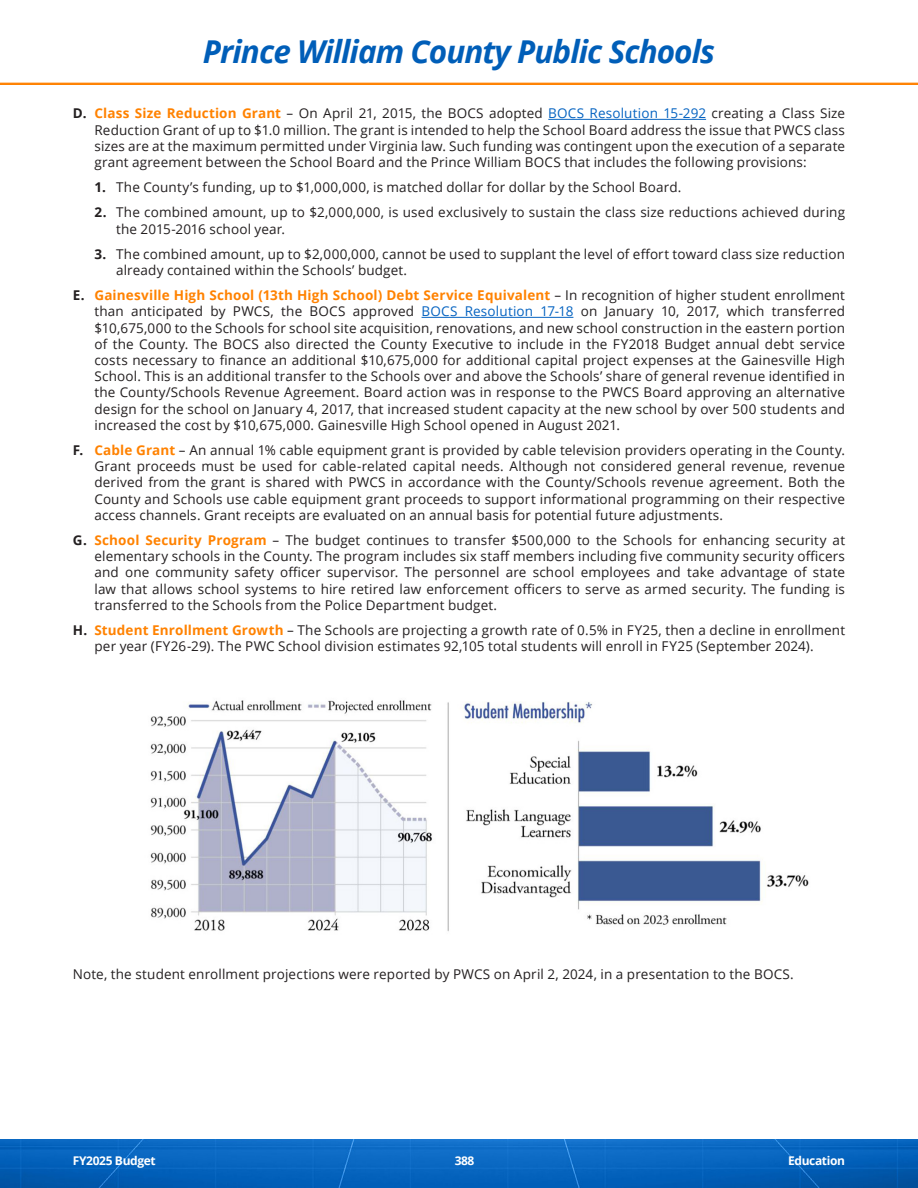
<style>
.page{position:relative;width:918px;height:1188px;background:#fff}
.page>*{position:absolute;margin:0;border:0;box-sizing:border-box;transform-origin:0 0}
.t1{font:italic 700 31.5px "Open Sans";letter-spacing:-.03em;color:#005eb8}
.Body{font:13.5px/16.2px "Open Sans";letter-spacing:.01em;color:#231f20;text-align:justify}
.t2{font:700 12px "Open Sans";letter-spacing:-.03em;color:#fff}
.s1{font-weight:700}
.s2{font-weight:700;color:#ff8200}
.s3{color:#0563c1}
</style>
<div class="page">
<img style="left:0;top:82px;width:918px;height:3px">
<img style="left:0;top:1139px;width:918px;height:49px">
<hr style="left:548px;top:119px;width:158px;height:1px;background:#0563c1">
<hr style="left:422px;top:317px;width:151px;height:1px;background:#0563c1">
<img style="left:150px;top:700px;width:659px;height:232px">
<p class="t1" style="left:203px;top:29px;width:514px">Prince William County Public Schools</p>
<p class="Body" style="left:94px;top:105px;width:752px;text-indent:-22px"><span class="s1">D.</span> <span class="s2">Class Size Reduction Grant</span> – On April 21, 2015, the BOCS adopted <span class="s3">BOCS Resolution 15-292</span> creating a Class Size Reduction Grant of up to $1.0 million. The grant is intended to help the School Board address the issue that PWCS class sizes are at the maximum permitted under Virginia law. Such funding was contingent upon the execution of a separate grant agreement between the School Board and the Prince William BOCS that includes the following provisions:</p>
<p class="Body" style="left:94px;top:179px;width:588px"><span class="s1">1.</span> The County’s funding, up to $1,000,000, is matched dollar for dollar by the School Board.</p>
<p class="Body" style="left:116px;top:204px;width:731px;text-indent:-22px"><span class="s1">2.</span> The combined amount, up to $2,000,000, is used exclusively to sustain the class size reductions achieved during the 2015-2016 school year.</p>
<p class="Body" style="left:116px;top:245px;width:731px;text-indent:-22px"><span class="s1">3.</span> The combined amount, up to $2,000,000, cannot be used to supplant the level of effort toward class size reduction already contained within the Schools’ budget.</p>
<p class="Body" style="left:94px;top:287px;width:752px;text-indent:-22px"><span class="s1">E.</span> <span class="s2">Gainesville High School (13th High School) Debt Service Equivalent</span> – In recognition of higher student enrollment than anticipated by PWCS, the BOCS approved <span class="s3">BOCS Resolution 17-18</span> on January 10, 2017, which transferred $10,675,000 to the Schools for school site acquisition, renovations, and new school construction in the eastern portion of the County. The BOCS also directed the County Executive to include in the FY2018 Budget annual debt service costs necessary to finance an additional $10,675,000 for additional capital project expenses at the Gainesville High School. This is an additional transfer to the Schools over and above the Schools’ share of general revenue identified in the County/Schools Revenue Agreement. Board action was in response to the PWCS Board approving an alternative design for the school on January 4, 2017, that increased student capacity at the new school by over 500 students and increased the cost by $10,675,000. Gainesville High School opened in August 2021.</p>
<p class="Body" style="left:94px;top:442px;width:752px;text-indent:-22px"><span class="s1">F.</span> <span class="s2">Cable Grant</span> – An annual 1% cable equipment grant is provided by cable television providers operating in the County.<br>Grant proceeds must be used for cable-related capital needs. Although not considered general revenue, revenue derived from the grant is shared with PWCS in accordance with the County/Schools revenue agreement. Both the County and Schools use cable equipment grant proceeds to support informational programming on their respective access channels. Grant receipts are evaluated on an annual basis for potential future adjustments.</p>
<p class="Body" style="left:94px;top:532px;width:752px;text-indent:-22px"><span class="s1">G.</span> <span class="s2">School Security Program</span> – The budget continues to transfer $500,000 to the Schools for enhancing security at elementary schools in the County. The program includes six staff members including five community security officers and one community safety officer supervisor. The personnel are school employees and take advantage of state law that allows school systems to hire retired law enforcement officers to serve as armed security. The funding is transferred to the Schools from the Police Department budget.</p>
<p class="Body" style="left:94px;top:622px;width:752px;text-indent:-22px"><span class="s1">H.</span> <span class="s2">Student Enrollment Growth</span> – The Schools are projecting a growth rate of 0.5% in FY25, then a decline in enrollment per year (FY26-29). The PWC School division estimates 92,105 total students will enroll in FY25 (September 2024).</p>
<p class="Body" style="left:73px;top:965px;width:722px">Note, the student enrollment projections were reported by PWCS on April 2, 2024, in a presentation to the BOCS.</p>
<p class="t2" style="left:73px;top:1152px;width:84px">FY2025 Budget</p>
<p class="t2" style="left:455px;top:1152px;width:21px">388</p>
<p class="t2" style="left:788px;top:1152px;width:58px">Education</p>
</div>
